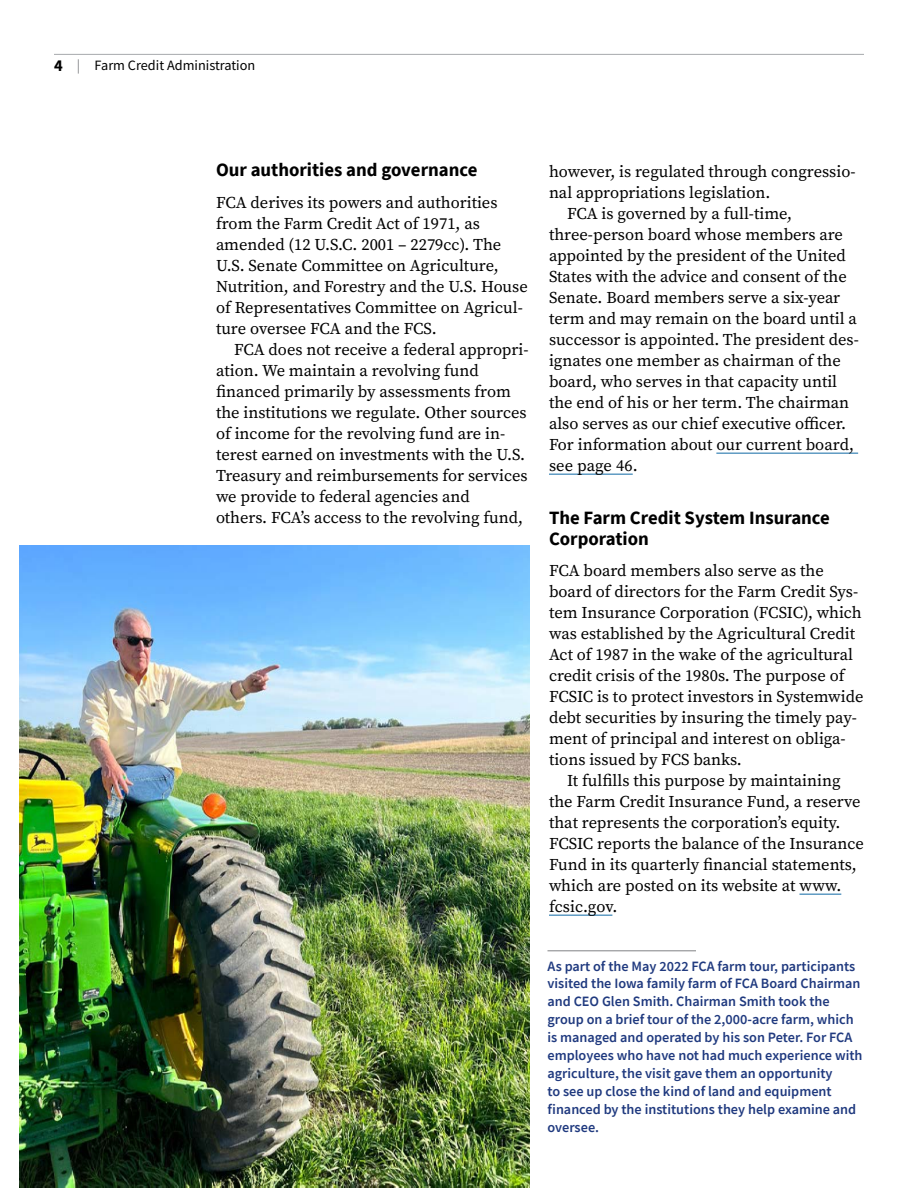
<style>
.page{position:relative;width:918px;height:1188px;background:#fff}
.page>*{position:absolute;margin:0;border:0;box-sizing:border-box;transform-origin:0 0}
.t1{font:700 18.75px/21px "Source Sans Pro";color:#000}
.P_Basic_Para_-_No_in{font:16.5px/21px "Source Serif Pro";color:#000}
.Photo_Caption{font:600 14.25px/18px "Source Sans Pro";color:#203a7f}
.t2{font:14.25px "Source Sans Pro";color:#000}
.s1{font-weight:700;font-size:16.5px}
.s2{color:#808285}
</style>
<div class="page">
<hr style="left:54px;top:54px;width:810px;height:1px;background:#a7a9ac">
<hr style="left:716px;top:453px;width:142px;height:1px;background:#0f69a4">
<hr style="left:549px;top:474px;width:84px;height:1px;background:#0f69a4">
<hr style="left:799px;top:894px;width:42px;height:1px;background:#0f69a4">
<hr style="left:549px;top:915px;width:63px;height:1px;background:#0f69a4">
<img style="left:19px;top:545px;width:511px;height:643px">
<hr style="left:548px;top:950px;width:148px;height:1px;background:#808285">
<p class="t2" style="left:54px;top:56px;width:203px"><span class="s1">4</span> <span class="s2">|</span> Farm Credit Administration</p>
<h3 class="t1" style="left:216px;top:159px;width:263px">Our authorities and governance</h3>
<p class="P_Basic_Para_-_No_in" style="left:216px;top:192px;width:313px">FCA derives its powers and authorities from the Farm Credit Act of 1971, as amended (12 U.S.C. 2001 – 2279cc). The U.S. Senate Committee on Agriculture, Nutrition, and Forestry and the U.S. House of Representatives Committee on Agricul&shy;ture oversee FCA and the FCS.</p>
<p class="P_Basic_Para_-_No_in" style="left:216px;top:339px;width:314px;text-indent:18px">FCA does not receive a federal appropri&shy;ation. We maintain a revolving fund financed primarily by assessments from the institutions we regulate. Other sources of income for the revolving fund are in&shy;terest earned on investments with the U.S.<br>Treasury and reimbursements for services we provide to federal agencies and<br>others. FCA’s access to the revolving fund,</p>
<p class="P_Basic_Para_-_No_in" style="left:549px;top:161px;width:308px">however, is regulated through congressio&shy;nal appropriations legislation.</p>
<p class="P_Basic_Para_-_No_in" style="left:549px;top:203px;width:311px;text-indent:18px">FCA is governed by a full-time, three-person board whose members are appointed by the president of the United States with the advice and consent of the Senate. Board members serve a six-year term and may remain on the board until a successor is appointed. The president des&shy;ignates one member as chairman of the board, who serves in that capacity until the end of his or her term. The chairman also serves as our chief executive officer.<br>For information about our current board, see page 46.</p>
<h3 class="t1" style="left:549px;top:507px;width:282px">The Farm Credit System Insurance<br>Corporation</h3>
<p class="P_Basic_Para_-_No_in" style="left:549px;top:560px;width:316px">FCA board members also serve as the board of directors for the Farm Credit Sys&shy;tem Insurance Corporation (FCSIC), which was established by the Agricultural Credit Act of 1987 in the wake of the agricultural credit crisis of the 1980s. The purpose of FCSIC is to protect investors in Systemwide debt securities by insuring the timely pay&shy;ment of principal and interest on obliga&shy;tions issued by FCS banks.</p>
<p class="P_Basic_Para_-_No_in" style="left:549px;top:770px;width:316px;text-indent:18px">It fulfills this purpose by maintaining the Farm Credit Insurance Fund, a reserve that represents the corporation’s equity.<br>FCSIC reports the balance of the Insurance Fund in its quarterly financial statements, which are posted on its website at www. fcsic.gov.</p>
<p class="Photo_Caption" style="left:548px;top:957px;width:317px">As part of the May 2022 FCA farm tour, participants visited the Iowa family farm of FCA Board Chairman and CEO Glen Smith. Chairman Smith took the group on a brief tour of the 2,000-acre farm, which is managed and operated by his son Peter. For FCA employees who have not had much experience with agriculture, the visit gave them an opportunity<br>to see up close the kind of land and equipment financed by the institutions they help examine and oversee.</p>
</div>
